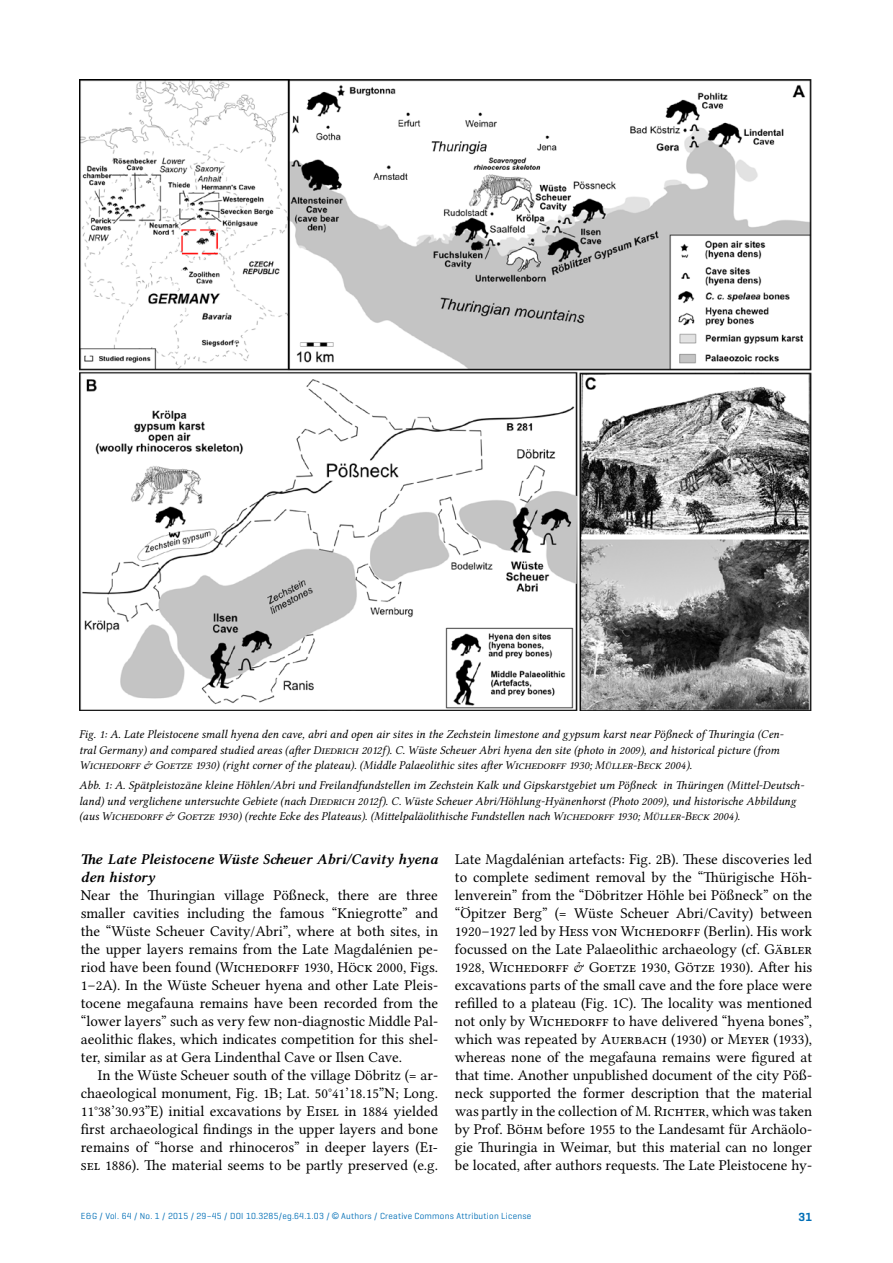
<style>
.page{position:relative;width:893px;height:1263px;background:#fff}
.page>*{position:absolute;margin:0;border:0;box-sizing:border-box;transform-origin:0 0}
.t1{font:15px/18px "Lin Libertine O";color:#000;text-align:justify}
.t2{font:15px/18px "Lin Libertine OBI";color:#000}
.t3{font:12px/15.6px "Lin Libertine OI";color:#000}
.t4{font:600 12px "Geogrotesque";color:#006eb6}
.t5{font:9px "Geogrotesque";letter-spacing:.025em;color:#006eb6}
.s1{font-family:"Arial"}
</style>
<div class="page">
<img style="left:79px;top:80px;width:733px;height:630px">
<p class="t3" style="left:79px;top:727px;width:706px">Fig. 1: A. Late Pleistocene small hyena den cave, abri and open air sites in the Zechstein limestone and gypsum karst near Pößneck of Thuringia (Cen&shy;tral Germany) and compared studied areas (after Diedrich 2012f). C. Wüste Scheuer Abri hyena den site (photo in 2009), and historical picture (from<br>Wichedorff &amp; Goetze 1930) (right corner of the plateau). (Middle Palaeolithic sites after Wichedorff 1930; Müller-Beck 2004).</p>
<p class="t3" style="left:79px;top:778px;width:727px">Abb. 1: A. Spätpleistozäne kleine Höhlen/Abri und Freilandfundstellen im Zechstein Kalk und Gipskarstgebiet um Pößneck in Thüringen (Mittel-Deutsch&shy;land) und verglichene untersuchte Gebiete (nach Diedrich 2012f). C. Wüste Scheuer Abri/Höhlung-Hyänenhorst (Photo 2009), und historische Abbildung (aus Wichedorff &amp; Goetze 1930) (rechte Ecke des Plateaus). (Mittelpaläolithische Fundstellen nach Wichedorff 1930; Müller-Beck 2004).</p>
<p class="t2" style="left:81px;top:851px;width:359px">The Late Pleistocene Wüste Scheuer Abri/Cavity hyena den history</p>
<p class="t1" style="left:81px;top:886px;width:359px">Near the Thuringian village Pößneck, there are three smaller cavities including the famous “Kniegrotte” and the “Wüste Scheuer Cavity/Abri”, where at both sites, in the upper layers remains from the Late Magdalénien pe&shy;riod have been found (Wichedorff 1930, Höck 2000, Figs.<br>1–2A). In the Wüste Scheuer hyena and other Late Pleis&shy;tocene megafauna remains have been recorded from the “lower layers” such as very few non-diagnostic Middle Pal&shy;aeolithic flakes, which indicates competition for this shel&shy;ter, similar as at Gera Lindenthal Cave or Ilsen Cave.</p>
<p class="t1" style="left:81px;top:1066px;width:359px;text-indent:17px">In the Wüste Scheuer south of the village Döbritz (= ar&shy;chaeological monument, Fig. 1B; Lat. 50°41’18.15”N; Long.<br>11°38’30.93”E) initial excavations by Eisel in 1884 yielded first archaeological findings in the upper layers and bone remains of “horse and rhinoceros” in deeper layers (Ei&shy;sel 1886). The material seems to be partly preserved (e.g.</p>
<p class="t1" style="left:455px;top:850px;width:359px">Late Magdalénian artefacts: Fig. 2B). These discoveries led to complete sediment removal by the “Thürigische Höh&shy;lenverein” from the “Döbritzer Höhle bei Pößneck” on the “Öpitzer Berg” (= Wüste Scheuer Abri/Cavity) between 1920–1927 led by Hess von Wichedorff (Berlin). His work focussed on the Late Palaeolithic archaeology (cf. Gäbler 1928, Wichedorff &amp; Goetze 1930, Götze 1930). After his excavations parts of the small cave and the fore place were refilled to a plateau (Fig. 1C). The locality was mentioned not only by Wichedorff to have delivered “hyena bones”, which was repeated by Auerbach (1930) or Meyer (1933), whereas none of the megafauna remains were figured at that time. Another unpublished document of the city Pöß&shy;neck supported the former description that the material was partly in the collection of M. Richter, which was taken by Prof. Böhm before 1955 to the Landesamt für Archäolo&shy;gie Thuringia in Weimar, but this material can no longer be located, after authors requests. The Late Pleistocene hy-</p>
<p class="t5" style="left:81px;top:1210px;width:452px">E&amp;G / Vol. 64 / No. 1 / 2015 / 29–45 / DOI 10.3285/eg.64.1.03 / <span class="s1">©</span> Authors / Creative Commons Attribution License</p>
<p class="t4" style="left:798px;top:1209px;width:15px">31</p>
</div>
